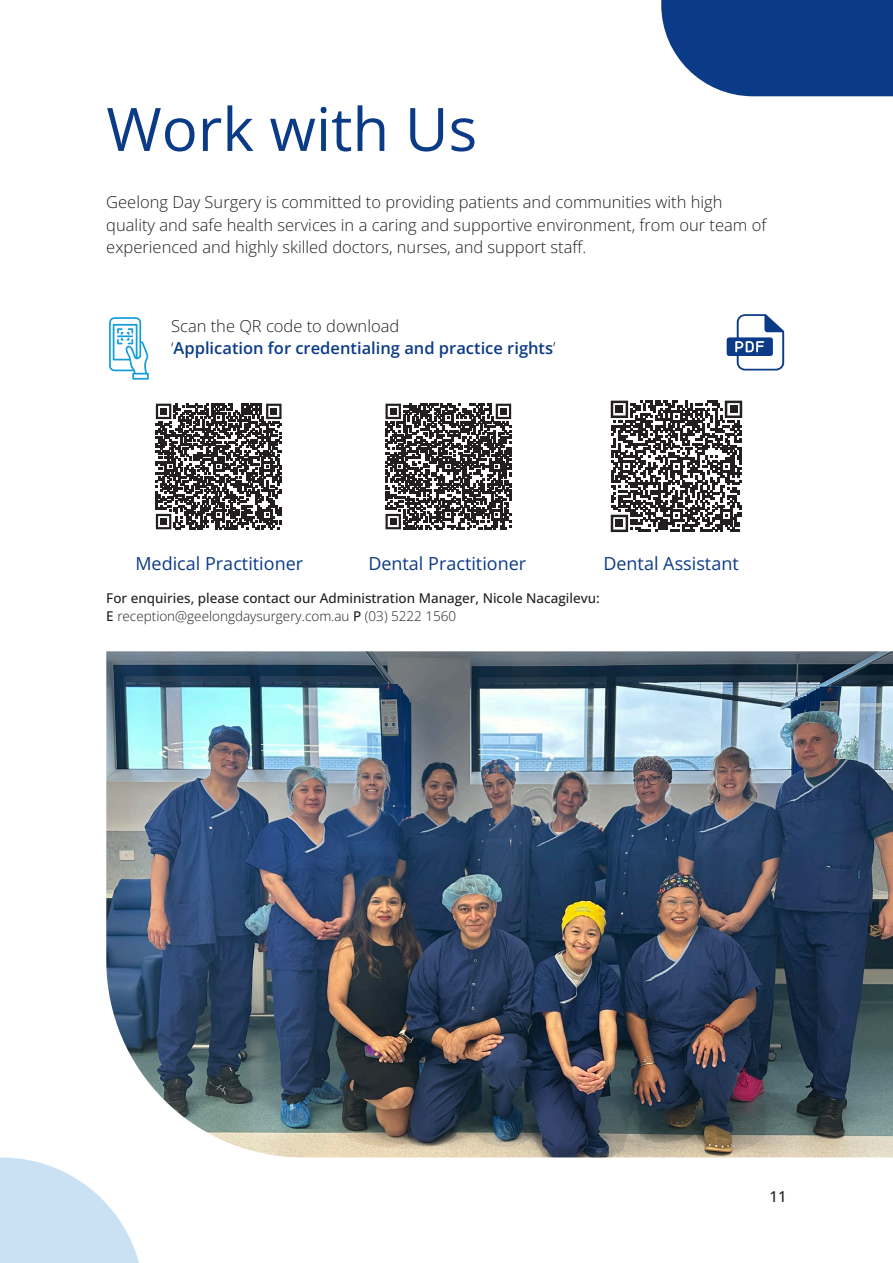
<style>
.page{position:relative;width:893px;height:1263px;background:#fff}
.page>*{position:absolute;margin:0;border:0;box-sizing:border-box;transform-origin:0 0}
.t1{font:60px "Open Sans";color:#0b3b87}
.t1-2{font:18px "Open Sans";color:#0b3b87}
.t2{font:300 16.5px/22.5px "Open Sans";color:#231f20}
.t3{font:600 16.5px/22.5px "Open Sans";color:#0b3b87}
.t4{font:500 15px "Open Sans";color:#231f20}
.t5{font:500 13.5px/18px "Open Sans";color:#231f20}
.s1{font-weight:300;color:#231f20}
.s2{font-weight:300}
</style>
<div class="page">
<svg style="left:155px;top:403px;width:126px;height:126px"></svg>
<div style="left:160px;top:518px;width:7px;height:7px;background:#231f20"></div>
<svg style="left:385px;top:403px;width:126px;height:126px"></svg>
<div style="left:390px;top:518px;width:7px;height:7px;background:#231f20"></div>
<svg style="left:610px;top:400px;width:132px;height:132px"></svg>
<div style="left:616px;top:520px;width:7px;height:7px;background:#231f20"></div>
<svg style="left:109px;top:317px;width:40px;height:63px"></svg>
<svg style="left:727px;top:314px;width:57px;height:56px"></svg>
<img style="left:106px;top:651px;width:787px;height:506px">
<svg style="left:0;top:1157px;width:139px;height:106px"></svg>
<svg style="left:661px;top:0;width:232px;height:96px"></svg>
<p class="t1" style="left:106px;top:88px;width:372px">Work with Us</p>
<p class="t2" style="left:106px;top:191px;width:662px">Geelong Day Surgery is committed to providing patients and communities with high quality and safe health services in a caring and supportive environment, from our team of experienced and highly skilled doctors, nurses, and support staff.</p>
<p class="t3" style="left:171px;top:314px;width:386px"><span class="s1">Scan the QR code to download<br>‘</span>Application for credentialing and practice rights<span class="s1">’</span></p>
<p class="t1-2" style="left:135px;top:551px;width:169px">Medical Practitioner</p>
<p class="t1-2" style="left:368px;top:551px;width:159px">Dental Practitioner</p>
<p class="t1-2" style="left:603px;top:551px;width:137px">Dental Assistant</p>
<p class="t5" style="left:106px;top:589px;width:495px">For enquiries, please contact our Administration Manager, Nicole Nacagilevu:<br>E <span class="s2">reception@geelongdaysurgery.com.au</span> P <span class="s2">(03) 5222 1560</span></p>
<p class="t4" style="left:769px;top:1187px;width:19px">11</p>
</div>
